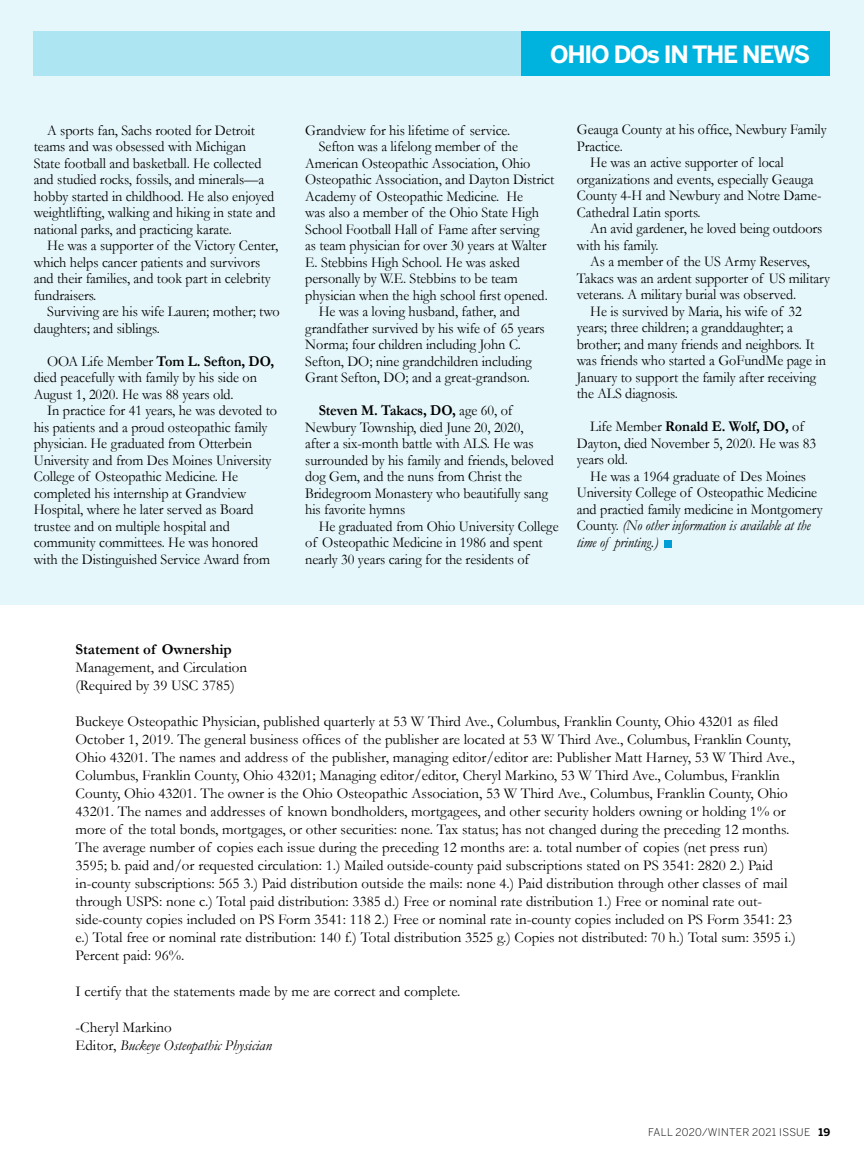
<style>
.page{position:relative;width:864px;height:1175px;background:#fff}
.page>*{position:absolute;margin:0;border:0;box-sizing:border-box;transform-origin:0 0}
.t1{font:700 23.7px "Benton Sans";letter-spacing:-.05em;color:#fff}
.t2{font:15px/16.5px "Garamond";letter-spacing:-.005em;color:#000;scale:.95 1}
.t3{font:15px/18px "Garamond";letter-spacing:-.005em;color:#000}
.t4{font:italic 15px/18px "Garamond";color:#000}
.t5{font:700 15px "Garamond";color:#000}
.t6{font:300 10.5px "Benton Sans";letter-spacing:.03em;color:#000}
.s1{font-weight:700}
.s2{font-style:italic}
.s3{font-style:normal}
</style>
<div class="page">
<div style="left:0;top:0;width:864px;height:605px;background:#e6f7fb"></div>
<div style="left:34px;top:31px;width:796px;height:45px;background:#ade5f3"></div>
<div style="left:522px;top:31px;width:308px;height:45px;background:#00b2de"></div>
<div style="left:664px;top:540px;width:8px;height:8px;background:#009ed6"></div>
<p class="t2" style="left:34px;top:121px;width:256px;text-indent:13px">A sports fan, Sachs rooted for Detroit teams and was obsessed with Michigan State football and basketball. He collected and studied rocks, fossils, and minerals—a hobby started in childhood. He also enjoyed weightlifting, walking and hiking in state and national parks, and practicing karate.</p>
<p class="t2" style="left:34px;top:237px;width:259px;text-indent:13px">He was a supporter of the Victory Center, which helps cancer patients and survivors and their families, and took part in celebrity fundraisers.</p>
<p class="t2" style="left:34px;top:303px;width:260px;text-indent:13px">Surviving are his wife Lauren; mother; two daughters; and siblings.</p>
<p class="t2" style="left:34px;top:352px;width:255px;text-indent:14px">OOA Life Member <span class="s1">Tom L. Sefton, DO, </span>died peacefully with family by his side on<br>August 1, 2020. He was 88 years old.</p>
<p class="t2" style="left:34px;top:402px;width:258px;text-indent:13px">In practice for 41 years, he was devoted to his patients and a proud osteopathic family physician. He graduated from Otterbein University and from Des Moines University College of Osteopathic Medicine. He completed his internship at Grandview Hospital, where he later served as Board trustee and on multiple hospital and community committees. He was honored with the Distinguished Service Award from</p>
<h1 class="t1" style="left:550px;top:40px;width:262px">OHIO DOs IN THE NEWS</h1>
<p class="t2" style="left:305px;top:121px;width:217px">Grandview for his lifetime of service.</p>
<p class="t2" style="left:319px;top:138px;width:211px">Sefton was a lifelong member of the</p>
<p class="t2" style="left:305px;top:154px;width:239px">American Osteopathic Association, Ohio</p>
<p class="t2" style="left:305px;top:171px;width:264px">Osteopathic Association, and Dayton District</p>
<p class="t2" style="left:305px;top:187px;width:231px">Academy of Osteopathic Medicine. He</p>
<p class="t2" style="left:305px;top:204px;width:248px">was also a member of the Ohio State High</p>
<p class="t2" style="left:305px;top:220px;width:248px">School Football Hall of Fame after serving</p>
<p class="t2" style="left:305px;top:237px;width:255px">as team physician for over 30 years at Walter</p>
<p class="t2" style="left:305px;top:253px;width:227px">E. Stebbins High School. He was asked</p>
<p class="t2" style="left:305px;top:270px;width:225px">personally by W.E. Stebbins to be team</p>
<p class="t2" style="left:305px;top:286px;width:257px">physician when the high school first opened.</p>
<p class="t2" style="left:319px;top:303px;width:213px">He was a loving husband, father, and</p>
<p class="t2" style="left:305px;top:319px;width:254px">grandfather survived by his wife of 65 years</p>
<p class="t2" style="left:305px;top:336px;width:228px">Norma; four children including John C.</p>
<p class="t2" style="left:305px;top:352px;width:240px">Sefton, DO; nine grandchildren including</p>
<p class="t2" style="left:305px;top:369px;width:238px">Grant Sefton, DO; and a great-grandson.</p>
<p class="t2" style="left:305px;top:402px;width:263px;text-indent:13px"><span class="s1">Steven M. Takacs, DO,</span> age 60, of Newbury Township, died June 20, 2020,<br>after a six-month battle with ALS. He was surrounded by his family and friends, beloved dog Gem, and the nuns from Christ the Bridegroom Monastery who beautifully sang his favorite hymns</p>
<p class="t2" style="left:305px;top:517px;width:268px;text-indent:13px">He graduated from Ohio University College of Osteopathic Medicine in 1986 and spent nearly 30 years caring for the residents of</p>
<p class="t2" style="left:577px;top:121px;width:265px">Geauga County at his office, Newbury Family</p>
<p class="t2" style="left:577px;top:137px;width:50px">Practice.</p>
<p class="t2" style="left:590px;top:154px;width:205px">He was an active supporter of local</p>
<p class="t2" style="left:577px;top:170px;width:251px">organizations and events, especially Geauga</p>
<p class="t2" style="left:577px;top:187px;width:259px">County 4-H and Newbury and Notre Dame-</p>
<p class="t2" style="left:577px;top:203px;width:132px">Cathedral Latin sports.</p>
<p class="t2" style="left:590px;top:220px;width:246px">An avid gardener, he loved being outdoors</p>
<p class="t2" style="left:577px;top:236px;width:88px">with his family.</p>
<p class="t2" style="left:590px;top:253px;width:233px">As a member of the US Army Reserves,</p>
<p class="t2" style="left:577px;top:269px;width:268px">Takacs was an ardent supporter of US military</p>
<p class="t2" style="left:577px;top:286px;width:233px">veterans. A military burial was observed.</p>
<p class="t2" style="left:590px;top:302px;width:224px">He is survived by Maria, his wife of 32</p>
<p class="t2" style="left:577px;top:319px;width:229px">years; three children; a granddaughter; a</p>
<p class="t2" style="left:577px;top:335px;width:252px">brother; and many friends and neighbors. It</p>
<p class="t2" style="left:577px;top:352px;width:264px">was friends who started a GoFundMe page in</p>
<p class="t2" style="left:577px;top:368px;width:254px">January to support the family after receiving</p>
<p class="t2" style="left:577px;top:385px;width:108px">the ALS diagnosis.</p>
<p class="t2" style="left:577px;top:418px;width:253px;text-indent:13px">Life Member <span class="s1">Ronald E. Wolf, DO,</span> of<br>Dayton, died November 5, 2020. He was 83 years old.</p>
<p class="t2" style="left:577px;top:467px;width:260px;text-indent:13px">He was a 1964 graduate of Des Moines University College of Osteopathic Medicine and practied family medicine in Montgomery County. <span class="s2">(No other information is available at the time of printing.)</span></p>
<p class="t5" style="left:76px;top:639px;width:158px">Statement of Ownership</p>
<p class="t3" style="left:76px;top:658px;width:173px">Management, and Circulation (Required by 39 USC 3785)</p>
<p class="t3" style="left:76px;top:712px;width:722px">Buckeye Osteopathic Physician, published quarterly at 53 W Third Ave., Columbus, Franklin County, Ohio 43201 as filed October 1, 2019. The general business offices of the publisher are located at 53 W Third Ave., Columbus, Franklin County, Ohio 43201. The names and address of the publisher, managing editor/editor are: Publisher Matt Harney, 53 W Third Ave., Columbus, Franklin County, Ohio 43201; Managing editor/editor, Cheryl Markino, 53 W Third Ave., Columbus, Franklin County, Ohio 43201. The owner is the Ohio Osteopathic Association, 53 W Third Ave., Columbus, Franklin County, Ohio 43201. The names and addresses of known bondholders, mortgagees, and other security holders owning or holding 1% or more of the total bonds, mortgages, or other securities: none. Tax status; has not changed during the preceding 12 months.<br>The average number of copies each issue during the preceding 12 months are: a. total number of copies (net press run)<br>3595; b. paid and/or requested circulation: 1.) Mailed outside-county paid subscriptions stated on PS 3541: 2820 2.) Paid in-county subscriptions: 565 3.) Paid distribution outside the mails: none 4.) Paid distribution through other classes of mail through USPS: none c.) Total paid distribution: 3385 d.) Free or nominal rate distribution 1.) Free or nominal rate out&shy;side-county copies included on PS Form 3541: 118 2.) Free or nominal rate in-county copies included on PS Form 3541: 23 e.) Total free or nominal rate distribution: 140 f.) Total distribution 3525 g.) Copies not distributed: 70 h.) Total sum: 3595 i.)<br>Percent paid: 96%.</p>
<p class="t3" style="left:76px;top:982px;width:386px">I certify that the statements made by me are correct and complete.</p>
<p class="t4" style="left:76px;top:1018px;width:198px"><span class="s3">-Cheryl Markino<br>Editor,</span> Buckeye Osteopathic Physician</p>
<p class="t6" style="left:648px;top:1126px;width:183px">FALL 2020/WINTER 2021 ISSUE <span class="s1">19</span></p>
</div>
